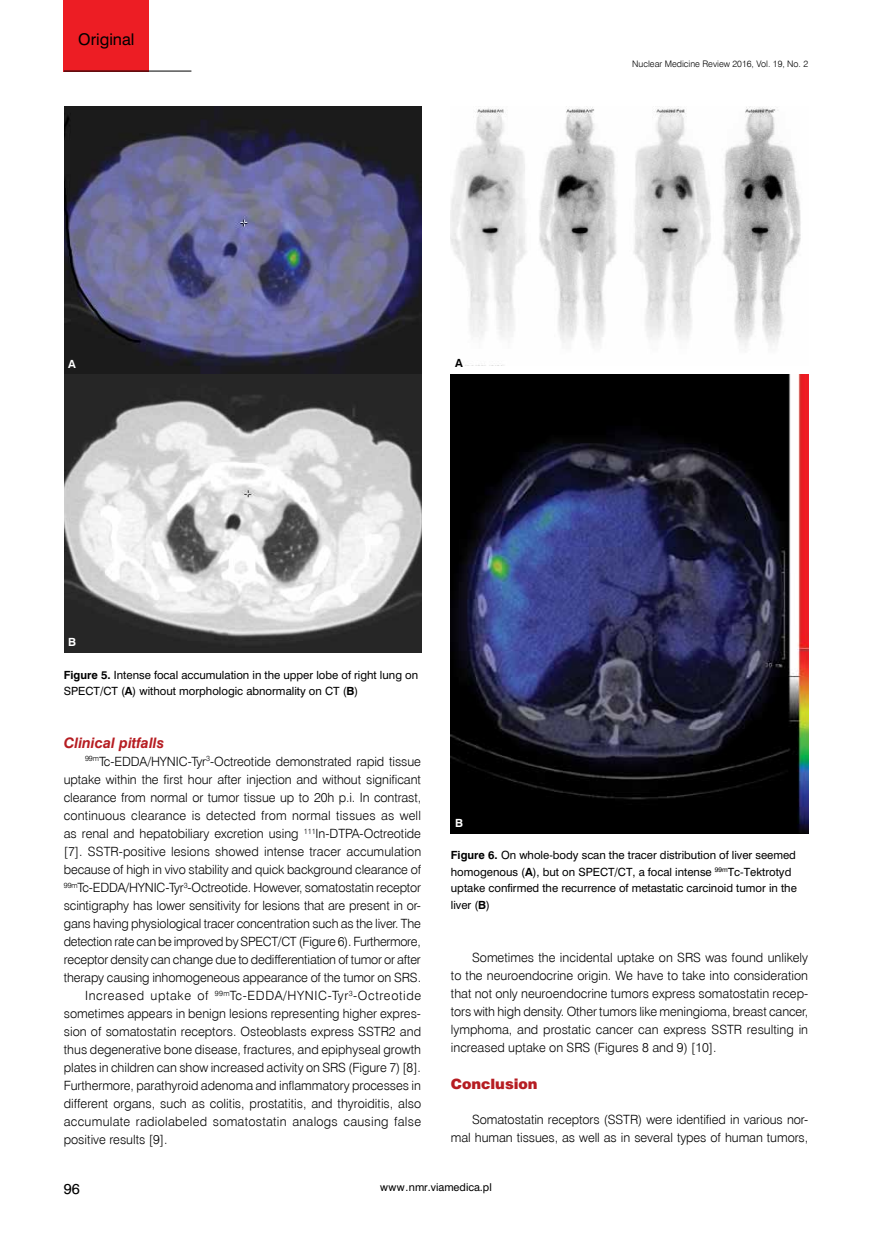
<style>
.page{position:relative;width:872px;height:1234px;background:#fff}
.page>*{position:absolute;margin:0;border:0;box-sizing:border-box;transform-origin:0 0}
.t1{font:15px "Swis 721 PL";color:#000}
.t2{font:14.25px "Swis 721 Blk EU";color:#b61d22}
.t3{font:italic 700 13.5px "Swis 721 PL";color:#b61d22}
.t4{font:13.5px "Swis 721 PL";color:#000}
.t5{font:12.75px/18px "Swis 721 Lt EU";letter-spacing:-.005em;color:#000;text-align:justify}
.t6{font:12.75px "Swis 721 Lt EU";letter-spacing:-.025em;color:#000}
.t7{font:12.75px "Swis 721 Lt EU";letter-spacing:.02em;color:#000}
.t8{font:12.75px "Swis 721 Lt EU";letter-spacing:.045em;color:#000}
.t9{font:10.5px/16.5px "Swis 721 PL";color:#000}
.t10{font:700 10.5px "Swis 721 PL";color:#fff}
.t11{font:700 10.5px "Swis 721 PL";color:#000}
.t12{font:10.05px "Swis 721 PL";color:#000}
.t13{font:9px "Swis 721 Lt EU";color:#000}
.s1{font-weight:700}
</style>
<div class="page">
<div style="left:64px;top:0;width:85px;height:71px;background:#ed1d24"></div>
<hr style="left:64px;top:71px;width:127px;height:1px;background:#000">
<img style="left:64px;top:106px;width:357px;height:546px">
<img style="left:451px;top:106px;width:350px;height:260px">
<img style="left:451px;top:374px;width:357px;height:458px">
<p class="t1" style="left:78px;top:30px;width:58px">Original</p>
<p class="t13" style="left:632px;top:58px;width:177px">Nuclear Medicine Review 2016, Vol. 19, No. 2</p>
<p class="t10" style="left:68px;top:357px;width:9px">A</p>
<p class="t11" style="left:455px;top:356px;width:9px">A</p>
<p class="t10" style="left:68px;top:635px;width:9px">B</p>
<p class="t9" style="left:64px;top:666px;width:356px"><span class="s1">Figure 5.</span> Intense focal accumulation in the upper lobe of right lung on<br>SPECT/CT (<span class="s1">A</span>) without morphologic abnormality on CT (<span class="s1">B</span>)</p>
<p class="t3" style="left:64px;top:733px;width:102px">Clinical pitfalls</p>
<p class="t5" style="left:85px;top:752px;width:337px"><sup>99m</sup>Tc-EDDA/HYNIC-Tyr<sup>3</sup>-Octreotide demonstrated rapid tissue</p>
<p class="t5" style="left:64px;top:770px;width:359px">uptake within the first hour after injection and without significant</p>
<p class="t5" style="left:64px;top:788px;width:359px">clearance from normal or tumor tissue up to 20h p.i. In contrast,</p>
<p class="t5" style="left:64px;top:806px;width:359px">continuous clearance is detected from normal tissues as well</p>
<p class="t5" style="left:64px;top:824px;width:359px">as renal and hepatobiliary excretion using <sup>111</sup>In-DTPA-Octreotide</p>
<p class="t5" style="left:64px;top:842px;width:359px">[7]. SSTR-positive lesions showed intense tracer accumulation</p>
<p class="t5" style="left:64px;top:860px;width:359px">because of high in vivo stability and quick background clearance of</p>
<p class="t5" style="left:64px;top:878px;width:359px"><sup>99m</sup>Tc-EDDA/HYNIC-Tyr<sup>3</sup>-Octreotide. However, somatostatin receptor</p>
<p class="t5" style="left:64px;top:896px;width:359px">scintigraphy has lower sensitivity for lesions that are present in or-</p>
<p class="t5" style="left:64px;top:914px;width:359px">gans having physiological tracer concentration such as the liver. The</p>
<p class="t6" style="left:64px;top:933px;width:358px">detection rate can be improved by SPECT/CT (Figure 6). Furthermore,</p>
<p class="t5" style="left:64px;top:950px;width:358px">receptor density can change due to dedifferentiation of tumor or after</p>
<p class="t5" style="left:64px;top:968px;width:359px">therapy causing inhomogeneous appearance of the tumor on SRS.</p>
<p class="t8" style="left:85px;top:987px;width:337px">Increased uptake of <sup>99m</sup>Tc-EDDA/HYNIC-Tyr<sup>3</sup>-Octreotide</p>
<p class="t5" style="left:64px;top:1004px;width:359px">sometimes appears in benign lesions representing higher expres-</p>
<p class="t5" style="left:64px;top:1022px;width:359px">sion of somatostatin receptors. Osteoblasts express SSTR2 and</p>
<p class="t5" style="left:64px;top:1040px;width:359px">thus degenerative bone disease, fractures, and epiphyseal growth</p>
<p class="t5" style="left:64px;top:1058px;width:358px">plates in children can show increased activity on SRS (Figure 7) [8].</p>
<p class="t5" style="left:64px;top:1076px;width:359px">Furthermore, parathyroid adenoma and inflammatory processes in</p>
<p class="t5" style="left:64px;top:1094px;width:359px">different organs, such as colitis, prostatitis, and thyroiditis, also</p>
<p class="t7" style="left:64px;top:1113px;width:359px">accumulate radiolabeled somatostatin analogs causing false</p>
<p class="t5" style="left:64px;top:1130px;width:105px">positive results [9].</p>
<p class="t10" style="left:455px;top:816px;width:9px">B</p>
<p class="t9" style="left:451px;top:846px;width:347px"><span class="s1">Figure 6.</span> On whole-body scan the tracer distribution of liver seemed homogenous (<span class="s1">A</span>), but on SPECT/CT, a focal intense <sup>99m</sup>Tc-Tektrotyd uptake confirmed the recurrence of metastatic carcinoid tumor in the liver (<span class="s1">B</span>)</p>
<p class="t5" style="left:451px;top:948px;width:359px;text-indent:21px">Sometimes the incidental uptake on SRS was found unlikely to the neuroendocrine origin. We have to take into consideration that not only neuroendocrine tumors express somatostatin recep&shy;tors with high density. Other tumors like meningioma, breast cancer, lymphoma, and prostatic cancer can express SSTR resulting in increased uptake on SRS (Figures 8 and 9) [10].</p>
<p class="t2" style="left:451px;top:1074px;width:88px">Conclusion</p>
<p class="t5" style="left:451px;top:1110px;width:359px;text-align:right">Somatostatin receptors (SSTR) were identified in various nor&shy;mal human tissues, as well as in several types of human tumors,</p>
<p class="t4" style="left:64px;top:1179px;width:17px">96</p>
<p class="t12" style="left:380px;top:1180px;width:113px">www.nmr.viamedica.pl</p>
</div>
